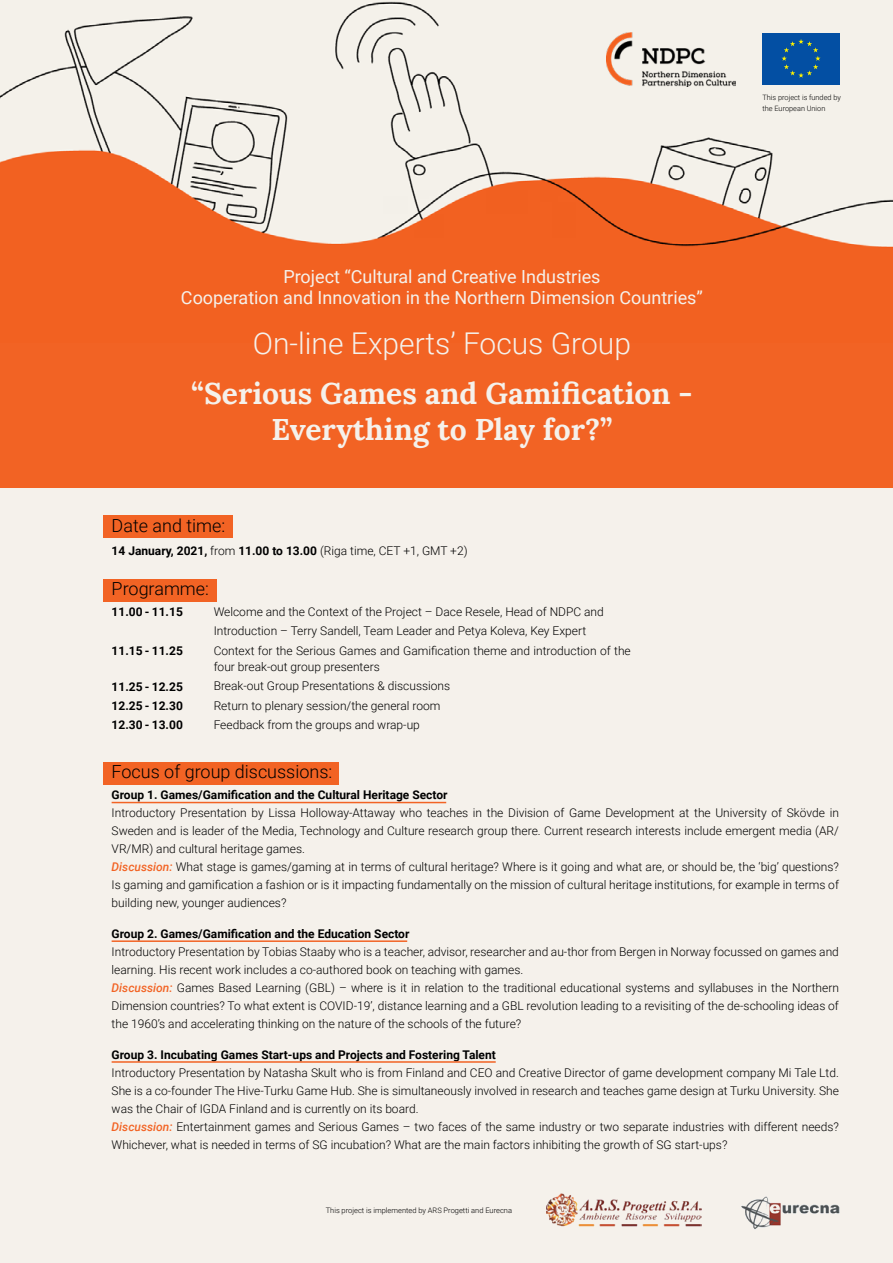
<style>
.page{position:relative;width:893px;height:1263px;background:#f5f1eb}
.page>*{position:absolute;margin:0;border:0;box-sizing:border-box;transform-origin:0 0}
.t1{font:30px/36px "Lora";color:#f5f1eb;text-align:center}
.t2{font:300 30px "Roboto";color:#f5f1eb}
.t3{font:18px/21px "Roboto";color:#f5f1eb;text-align:center}
.t4{font:300 18px "Roboto";color:#000}
.t5{font:300 12px/18px "Roboto";color:#000}
.t6{font:700 12px/19px "Roboto";color:#000;text-align:justify}
.t7{font:300 7.5px "Roboto";color:#000}
.t8{font:300 7.35px/11.2px "Roboto";color:#000}
.s1{font-weight:300}
.s2{font-weight:500;font-style:italic;color:#f26324}
</style>
<div class="page">
<div style="left:103px;top:515px;width:130px;height:23px;background:#f26324"></div>
<div style="left:103px;top:579px;width:114px;height:22px;background:#f26324"></div>
<div style="left:103px;top:762px;width:235px;height:22px;background:#f26324"></div>
<img style="left:0;top:1px;width:893px;height:342px">
<img style="left:606px;top:33px;width:130px;height:53px">
<div style="left:762px;top:33px;width:78px;height:51px;background:#034fa3"></div>
<svg style="left:781px;top:39px;width:39px;height:39px"></svg>
<img style="left:546px;top:1193px;width:155px;height:33px">
<img style="left:741px;top:1196px;width:99px;height:34px">
<div style="left:0;top:343px;width:893px;height:145px;background:#f26324"></div>
<hr style="left:112px;top:802px;width:334px;height:1px;background:#f26324">
<hr style="left:112px;top:940px;width:295px;height:2px;background:#f26324">
<hr style="left:112px;top:1061px;width:384px;height:2px;background:#f26324">
<p class="t8" style="left:762px;top:91px;width:80px">This project is funded by the European Union</p>
<h2 class="t3" style="left:181px;top:266px;width:523px">Project “Cultural and Creative Industries<br>Cooperation and Innovation in the Northern Dimension Countries”</h2>
<h1 class="t2" style="left:253px;top:322px;width:380px">On-line Experts’ Focus Group</h1>
<h1 class="t1" style="left:191px;top:373px;width:503px">“Serious Games and Gamification -<br>Everything to Play for?”</h1>
<h2 class="t4" style="left:112px;top:513px;width:115px">Date and time:</h2>
<p class="t6" style="left:112px;top:541px;width:357px">14 January, 2021, <span class="s1">from</span> 11.00 to 13.00 <span class="s1">(Riga time, CET +1, GMT +2)</span></p>
<h2 class="t4" style="left:112px;top:576px;width:99px">Programme:</h2>
<p class="t6" style="left:112px;top:602px;width:73px">11.00 - 11.15</p>
<p class="t6" style="left:112px;top:641px;width:73px">11.15 - 11.25</p>
<p class="t6" style="left:112px;top:677px;width:73px">11.25 - 12.25<br>12.25 - 12.30<br>12.30 - 13.00</p>
<p class="t5" style="left:214px;top:601px;width:419px;line-height:19.5px">Welcome and the Context of the Project – Dace Resele, Head of NDPC and<br>Introduction – Terry Sandell, Team Leader and Petya Koleva, Key Expert<br>Context for the Serious Games and Gamification theme and introduction of the</p>
<p class="t5" style="left:214px;top:656px;width:238px;line-height:19.5px">four break-out group presenters<br>Break-out Group Presentations &amp; discussions Return to plenary session/the general room Feedback from the groups and wrap-up</p>
<h2 class="t4" style="left:112px;top:759px;width:222px">Focus of group discussions:</h2>
<p class="t6" style="left:112px;top:785px;width:337px">Group 1. Games/Gamification and the Cultural Heritage Sector</p>
<p class="t5" style="left:112px;top:803px;width:729px">Introductory Presentation by Lissa Holloway-Attaway who teaches in the Division of Game Development at the University of Skövde in Sweden and is leader of the Media, Technology and Culture research group there. Current research interests include emergent media (AR/ VR/MR) and cultural heritage games.<br><span class="s2">Discussion:</span> What stage is games/gaming at in terms of cultural heritage? Where is it going and what are, or should be, the ‘big’ questions?<br>Is gaming and gamification a fashion or is it impacting fundamentally on the mission of cultural heritage institutions, for example in terms of building new, younger audiences?</p>
<p class="t6" style="left:112px;top:923px;width:299px">Group 2. Games/Gamification and the Education Sector</p>
<p class="t5" style="left:112px;top:942px;width:729px">Introductory Presentation by Tobias Staaby who is a teacher, advisor, researcher and au-thor from Bergen in Norway focussed on games and learning. His recent work includes a co-authored book on teaching with games.<br><span class="s2">Discussion:</span> Games Based Learning (GBL) – where is it in relation to the traditional educational systems and syllabuses in the Northern Dimension countries? To what extent is COVID-19’, distance learning and a GBL revolution leading to a revisiting of the de-schooling ideas of the 1960’s and accelerating thinking on the nature of the schools of the future?</p>
<p class="t6" style="left:112px;top:1044px;width:386px">Group 3. Incubating Games Start-ups and Projects and Fostering Talent</p>
<p class="t5" style="left:112px;top:1063px;width:729px">Introductory Presentation by Natasha Skult who is from Finland and CEO and Creative Director of game development company Mi Tale Ltd.<br>She is a co-founder The Hive-Turku Game Hub. She is simultaneously involved in research and teaches game design at Turku University. She was the Chair of IGDA Finland and is currently on its board.<br><span class="s2">Discussion:</span> Entertainment games and Serious Games – two faces of the same industry or two separate industries with different needs?<br>Whichever, what is needed in terms of SG incubation? What are the main factors inhibiting the growth of SG start-ups?</p>
<p class="t7" style="left:326px;top:1205px;width:188px">This project is implemented by ARS Progetti and Eurecna</p>
</div>
